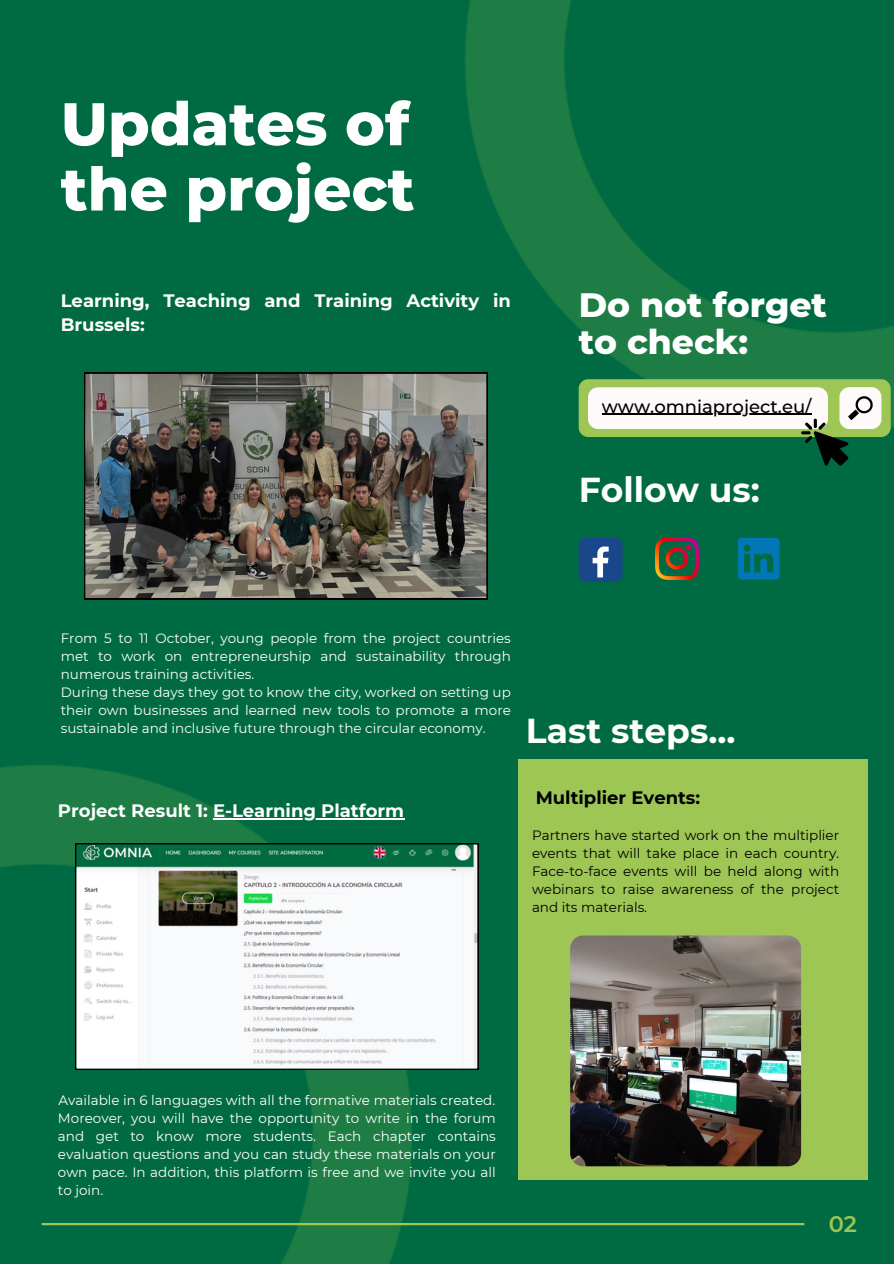
<style>
.page{position:relative;width:894px;height:1264px;background:#fff}
.page>*{position:absolute;margin:0;border:0;box-sizing:border-box;transform-origin:0 0}
.t1{font:800 60px/65.2px "Montserrat";color:#fff}
.t2{font:700 34.5px "Montserrat";color:#fff}
.t3{font:800 34.5px/37.2px "Montserrat";color:#fff}
.t4{font:600 22.5px "Montserrat";color:#9ec655}
.t5{font:700 18px/24.8px "Montserrat";color:#fff}
.t6{font:500 18px "Montserrat";color:#000}
.t7{font:700 18px "Montserrat";color:#000}
.t8{font:13.5px/18px "Montserrat";color:#fff;text-align:justify}
.t9{font:13.5px/18px "Montserrat";color:#000;text-align:justify}
</style>
<div class="page">
<div style="left:0;top:0;width:893px;height:1263px;background:#006b42"></div>
<img style="left:240px;top:0;width:653px;height:580px">
<img style="left:0;top:537px;width:655px;height:726px">
<hr style="left:42px;top:1222px;width:762px;height:3px;background:#9ec655">
<svg style="left:578px;top:379px;width:312px;height:87px"></svg>
<div style="left:518px;top:759px;width:349px;height:420px;background:#9ec655"></div>
<svg style="left:75px;top:843px;width:403px;height:226px;background:#d2dcd8"></svg>
<img style="left:84px;top:373px;width:403px;height:226px">
<img style="left:570px;top:935px;width:230px;height:231px;border-radius:13px">
<img style="left:655px;top:538px;width:43px;height:41px">
<div style="left:578px;top:538px;width:44px;height:44px;background:#1a4789;border-radius:7px"></div>
<svg style="left:592px;top:546px;width:16px;height:31px"></svg>
<svg style="left:737px;top:538px;width:42px;height:41px"></svg>
<hr style="left:601px;top:414px;width:210px;height:1px;background:#000">
<hr style="left:213px;top:818px;width:191px;height:1px;background:#fff">
<p class="t1" style="left:61px;top:91px;width:355px">Updates of the project</p>
<p class="t5" style="left:61px;top:288px;width:451px">Learning, Teaching and Training Activity in<br>Brussels:</p>
<h2 class="t3" style="left:578px;top:286px;width:250px">Do not forget to check:</h2>
<h3 class="t6" style="left:601px;top:395px;width:211px">www.omniaproject.eu/</h3>
<p class="t2" style="left:578px;top:469px;width:183px">Follow us:</p>
<p class="t8" style="left:61px;top:629px;width:451px">From 5 to 11 October, young people from the project countries met to work on entrepreneurship and sustainability through numerous training activities.</p>
<p class="t8" style="left:61px;top:683px;width:451px">During these days they got to know the city, worked on setting up their own businesses and learned new tools to promote a more sustainable and inclusive future through the circular economy.</p>
<p class="t5" style="left:58px;top:798px;width:347px">Project Result 1: E-Learning Platform</p>
<p class="t2" style="left:526px;top:709px;width:211px">Last steps...</p>
<p class="t7" style="left:535px;top:786px;width:166px">Multiplier Events:</p>
<p class="t9" style="left:532px;top:826px;width:308px">Partners have started work on the multiplier events that will take place in each country.<br>Face-to-face events will be held along with webinars to raise awareness of the project and its materials.</p>
<p class="t8" style="left:58px;top:1090px;width:438px">Available in 6 languages with all the formative materials created.</p>
<p class="t8" style="left:58px;top:1108px;width:439px">Moreover, you will have the opportunity to write in the forum and get to know more students. Each chapter contains evaluation questions and you can study these materials on your own pace. In addition, this platform is free and we invite you all to join.</p>
<h1 class="t4" style="left:828px;top:1210px;width:30px">02</h1>
</div>
